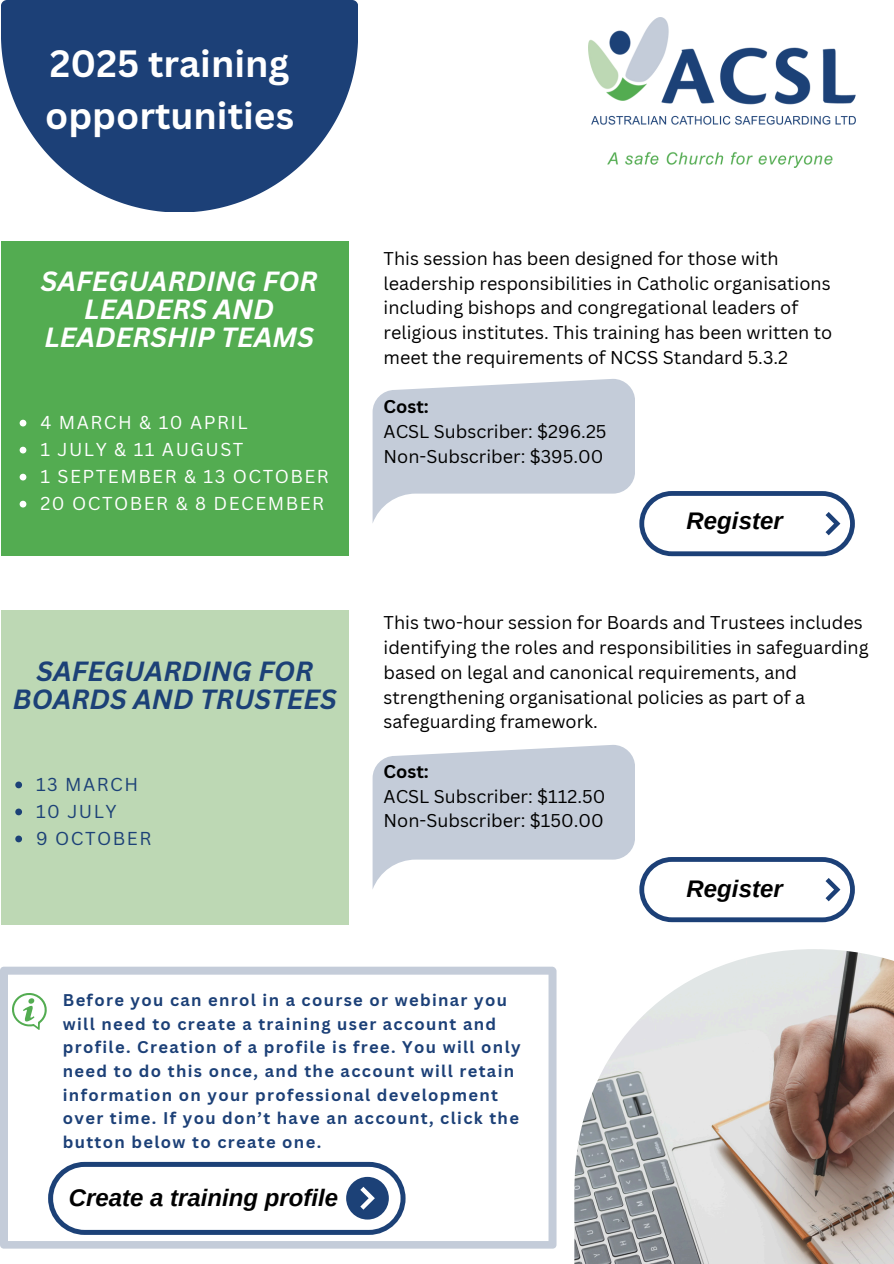
<style>
.page{position:relative;width:894px;height:1264px;background:#fff}
.page>*{position:absolute;margin:0;border:0;box-sizing:border-box;transform-origin:0 0}
.t1{font:700 37.05px/51.8px "Canva Sans";color:#fff}
.t2{font:italic 700 27px/28.2px "Canva Sans";color:#fff;text-align:center}
.t3{font:italic 700 27px/28.2px "Canva Sans";color:#1c4177;text-align:center}
.t4{font:italic 700 24px "Arimo";color:#000}
.t5{font:18.15px/27px "Canva Sans";letter-spacing:.08em;color:#fff}
.t6{font:18.15px "Canva Sans";letter-spacing:.08em;color:#1c4177}
.t7{font:18px/24.8px "Canva Sans";color:#000}
.t8{font:700 18px "Canva Sans";color:#000}
.t9{font:700 16.5px/23.7px "Canva Sans";letter-spacing:.08em;color:#1c4077}
</style>
<div class="page">
<img style="left:588px;top:18px;width:266px;height:149px">
<div style="left:1px;top:241px;width:348px;height:315px;background:#53ac51"></div>
<svg style="left:1px;top:0;width:356px;height:212px;fill:#1c4077"></svg>
<svg style="left:372px;top:379px;width:482px;height:177px"></svg>
<svg style="left:372px;top:745px;width:482px;height:177px"></svg>
<svg style="left:574px;top:949px;width:319px;height:314px;background:#c0b9b6"></svg>
<div style="left:1px;top:610px;width:348px;height:314px;background:#bdd8b4"></div>
<svg style="left:0;top:966px;width:556px;height:282px"></svg>
<svg style="left:20px;top:420px;width:6px;height:6px"></svg>
<svg style="left:20px;top:447px;width:6px;height:6px"></svg>
<svg style="left:20px;top:474px;width:6px;height:6px"></svg>
<svg style="left:20px;top:501px;width:6px;height:6px"></svg>
<svg style="left:15px;top:781px;width:7px;height:7px"></svg>
<svg style="left:15px;top:808px;width:7px;height:7px"></svg>
<svg style="left:15px;top:835px;width:7px;height:7px"></svg>
<p class="t1" style="left:45px;top:37px;width:250px">2025 training opportunities</p>
<p class="t2" style="left:41px;top:266px;width:278px">SAFEGUARDING FOR<br>LEADERS AND<br>LEADERSHIP TEAMS</p>
<p class="t5" style="left:40px;top:408px;width:290px">4 MARCH &amp; 10 APRIL<br>1 JULY &amp; 11 AUGUST<br>1 SEPTEMBER &amp; 13 OCTOBER<br>20 OCTOBER &amp; 8 DECEMBER</p>
<p class="t3" style="left:13px;top:656px;width:325px">SAFEGUARDING FOR<br>BOARDS AND TRUSTEES</p>
<h3 class="t6" style="left:36px;top:771px;width:104px">13 MARCH</h3>
<h2 class="t6" style="left:36px;top:798px;width:82px">10 JULY</h2>
<p class="t6" style="left:36px;top:825px;width:117px">9 OCTOBER</p>
<p class="t7" style="left:383px;top:245px;width:450px">This session has been designed for those with leadership responsibilities in Catholic organisations including bishops and congregational leaders of religious institutes. This training has been written to meet the requirements of NCSS Standard 5.3.2</p>
<h2 class="t8" style="left:383px;top:394px;width:47px">Cost:</h2>
<p class="t7" style="left:383px;top:419px;width:224px">ACSL Subscriber: $296.25</p>
<p class="t7" style="left:383px;top:443px;width:221px">Non-Subscriber: $395.00</p>
<p class="t4" style="left:686px;top:507px;width:98px">Register</p>
<p class="t7" style="left:383px;top:610px;width:486px">This two-hour session for Boards and Trustees includes identifying the roles and responsibilities in safeguarding based on legal and canonical requirements, and strengthening organisational policies as part of a safeguarding framework.</p>
<p class="t8" style="left:383px;top:758px;width:47px">Cost:</p>
<p class="t7" style="left:383px;top:783px;width:223px">ACSL Subscriber: $112.50</p>
<p class="t7" style="left:383px;top:808px;width:221px">Non-Subscriber: $150.00</p>
<p class="t4" style="left:686px;top:875px;width:98px">Register</p>
<p class="t9" style="left:63px;top:987px;width:459px">Before you can enrol in a course or webinar you will need to create a training user account and profile. Creation of a profile is free. You will only need to do this once, and the account will retain information on your professional development over time. If you don’t have an account, click the button below to create one.</p>
<p class="t4" style="left:69px;top:1184px;width:271px">Create a training profile</p>
</div>
